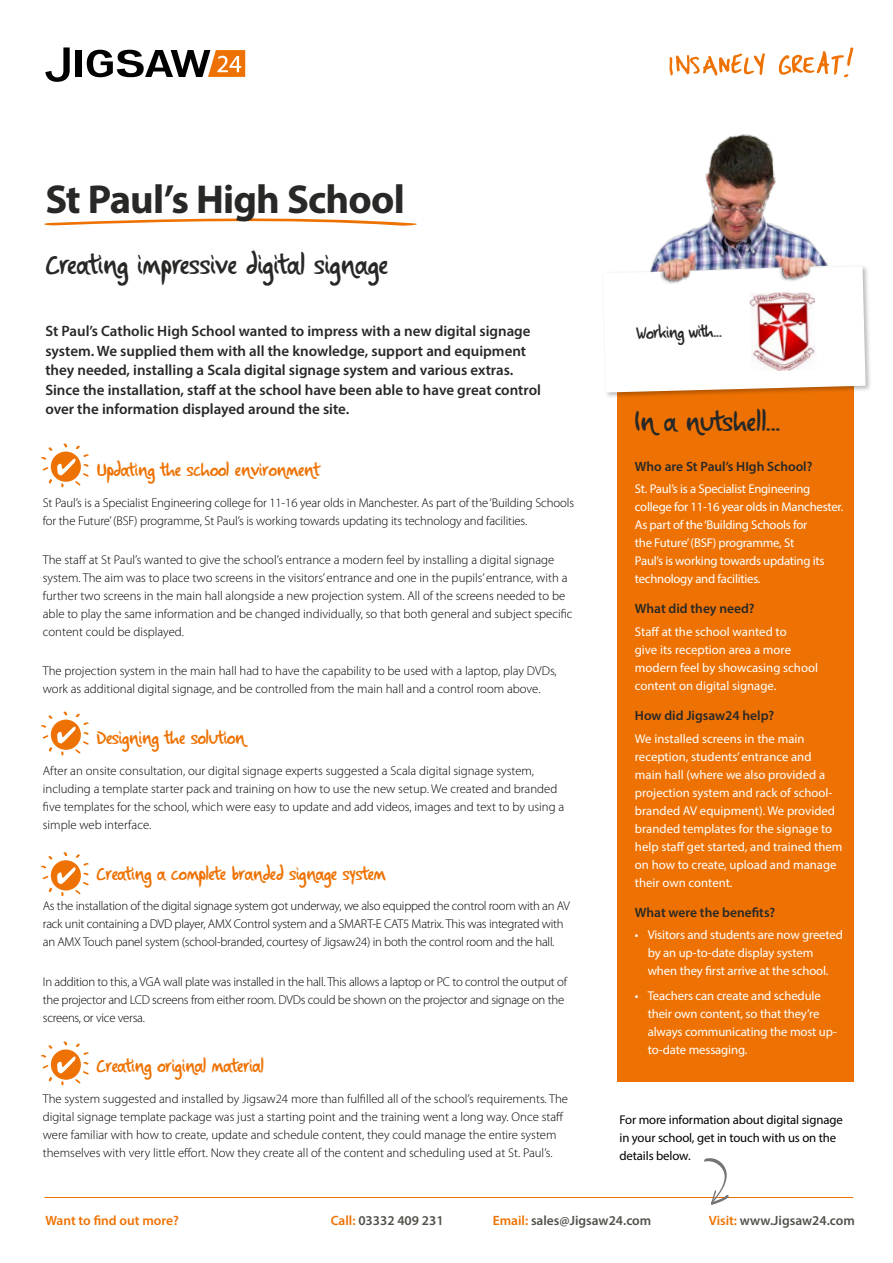
<style>
.page{position:relative;width:893px;height:1263px;background:#fff}
.page>*{position:absolute;margin:0;border:0;box-sizing:border-box;transform-origin:0 0}
.t1{font:700 40.5px "Myriad Pro";letter-spacing:-.02em;color:#282827}
.t2{font:27px "Insanely Great";letter-spacing:.01em;color:#282827}
.t3{font:18px "Insanely Great";color:#ee7203}
.t4{font:16.5px "Insanely Great";color:#282827}
.t5{font:600 15px/19.5px "Myriad Pro";color:#282827}
.t6{font:600 13.5px "Myriad Pro";color:#282827}
.t7{font:600 13.5px "Myriad Pro";color:#525149}
.t8{font:600 13.5px "Myriad Pro";color:#ee7203}
.t9{font:300 12.75px/18px "Myriad Pro";color:#000}
.t10{font:12.75px/18px "Myriad Pro";letter-spacing:-.01em;color:#fff}
.t11{font:300 12.75px/18px "Myriad Pro";letter-spacing:-.02em;color:#000}
.t12{font:12.75px/18px "Myriad Pro";letter-spacing:-.01em;color:#000}
.s1{color:#ee7203}
</style>
<div class="page">
<svg style="left:44px;top:218px;width:373px;height:8px"></svg>
<div style="left:617px;top:293px;width:237px;height:789px;background:#ee7203"></div>
<svg style="left:778px;top:47px;width:75px;height:31px"></svg>
<svg style="left:669px;top:53px;width:96px;height:23px"></svg>
<svg style="left:45px;top:47px;width:25px;height:35px"></svg>
<div style="left:76px;top:50px;width:6px;height:27px;background:#000"></div>
<svg style="left:87px;top:50px;width:158px;height:27px"></svg>
<hr style="left:45px;top:1197px;width:808px;height:1px;background:#ee7203">
<svg style="left:703px;top:1158px;width:26px;height:47px"></svg>
<div style="left:601px;top:265px;width:271px;height:134px;background:#000;opacity:.27"></div>
<div style="left:603px;top:266px;width:263px;height:126px;background:#fff"></div>
<img style="left:638px;top:134px;width:192px;height:157px">
<img style="left:749px;top:292px;width:68px;height:79px">
<svg style="left:41px;top:443px;width:48px;height:45px"></svg>
<svg style="left:41px;top:711px;width:48px;height:45px"></svg>
<svg style="left:41px;top:852px;width:48px;height:44px"></svg>
<svg style="left:41px;top:1041px;width:48px;height:45px"></svg>
<h1 class="t1" style="left:45px;top:173px;width:361px">St Paul’s High School</h1>
<h2 class="t2" style="left:46px;top:250px;width:343px">Creating impressive digital signage</h2>
<p class="t5" style="left:45px;top:321px;width:497px">St Paul’s Catholic High School wanted to impress with a new digital signage system. We supplied them with all the knowledge, support and equipment they needed, installing a Scala digital signage system and various extras.<br>Since the installation, staff at the school have been able to have great control over the information displayed around the site.</p>
<h3 class="t3" style="left:97px;top:460px;width:224px">Updating the school environment</h3>
<p class="t9" style="left:43px;top:494px;width:533px">St Paul’s is a Specialist Engineering college for 11-16 year olds in Manchester. As part of the ‘Building Schools for the Future’ (BSF) programme, St Paul’s is working towards updating its technology and facilities.</p>
<p class="t9" style="left:43px;top:551px;width:531px">The staff at St Paul’s wanted to give the school’s entrance a modern feel by installing a digital signage system. The aim was to place two screens in the visitors’ entrance and one in the pupils’ entrance, with a further two screens in the main hall alongside a new projection system. All of the screens needed to be able to play the same information and be changed individually, so that both general and subject specific content could be displayed.</p>
<p class="t9" style="left:43px;top:662px;width:515px">The projection system in the main hall had to have the capability to be used with a laptop, play DVDs, work as additional digital signage, and be controlled from the main hall and a control room above.</p>
<h3 class="t3" style="left:97px;top:728px;width:149px">Designing the solution</h3>
<p class="t9" style="left:43px;top:762px;width:523px">After an onsite consultation, our digital signage experts suggested a Scala digital signage system, including a template starter pack and training on how to use the new setup. We created and branded five templates for the school, which were easy to update and add videos, images and text to by using a simple web interface.</p>
<h3 class="t3" style="left:97px;top:863px;width:290px">Creating a complete branded signage system</h3>
<p class="t11" style="left:43px;top:897px;width:529px">As the installation of the digital signage system got underway, we also equipped the control room with an AV rack unit containing a DVD player, AMX Control system and a SMART-E CAT5 Matrix. This was integrated with an AMX Touch panel system (school-branded, courtesy of Jigsaw24) in both the control room and the hall.</p>
<p class="t11" style="left:43px;top:972px;width:526px">In addition to this, a VGA wall plate was installed in the hall. This allows a laptop or PC to control the output of the projector and LCD screens from either room. DVDs could be shown on the projector and signage on the screens, or vice versa.</p>
<h3 class="t3" style="left:97px;top:1056px;width:168px">Creating original material</h3>
<p class="t9" style="left:43px;top:1090px;width:527px">The system suggested and installed by Jigsaw24 more than fulfilled all of the school’s requirements. The digital signage template package was just a starting point and the training went a long way. Once staff were familiar with how to create, update and schedule content, they could manage the entire system themselves with very little effort. Now they create all of the content and scheduling used at St. Paul’s.</p>
<p class="t4" style="left:636px;top:324px;width:88px;rotate:-1deg">Working with...</p>
<h2 class="t2" style="left:635px;top:407px;width:147px">In a nutshell...</h2>
<p class="t6" style="left:635px;top:457px;width:179px">Who are St Paul’s HIgh School?</p>
<p class="t10" style="left:635px;top:479px;width:210px">St. Paul’s is a Specialist Engineering college for 11-16 year olds in Manchester.<br>As part of the ‘Building Schools for<br>the Future’ (BSF) programme, St<br>Paul’s is working towards updating its technology and facilities.</p>
<p class="t6" style="left:635px;top:600px;width:121px">What did they need?</p>
<p class="t10" style="left:635px;top:622px;width:185px">Staff at the school wanted to<br>give its reception area a more modern feel by showcasing school content on digital signage.</p>
<p class="t6" style="left:635px;top:707px;width:141px">How did Jigsaw24 help?</p>
<p class="t10" style="left:635px;top:729px;width:209px">We installed screens in the main reception, students’ entrance and<br>main hall (where we also provided a projection system and rack of school&shy;branded AV equipment). We provided branded templates for the signage to help staff get started, and trained them on how to create, upload and manage their own content.</p>
<p class="t6" style="left:635px;top:904px;width:142px">What were the benefits?</p>
<p class="t10" style="left:648px;top:926px;width:197px;text-indent:-13px">• Visitors and students are now greeted by an up-to-date display system when they first arrive at the school.</p>
<p class="t10" style="left:648px;top:986px;width:191px;text-indent:-13px">• Teachers can create and schedule their own content, so that they’re always communicating the most up&shy;to-date messaging.</p>
<p class="t12" style="left:619px;top:1110px;width:225px">For more information about digital signage in your school, get in touch with us on the details below.</p>
<p class="t8" style="left:45px;top:1212px;width:135px">Want to find out more?</p>
<p class="t7" style="left:331px;top:1212px;width:114px"><span class="s1">Call:</span> 03332 409 231</p>
<p class="t7" style="left:493px;top:1212px;width:160px"><span class="s1">Email:</span> sales@Jigsaw24.com</p>
<p class="t7" style="left:709px;top:1212px;width:148px"><span class="s1">Visit:</span> www.Jigsaw24.com</p>
</div>
